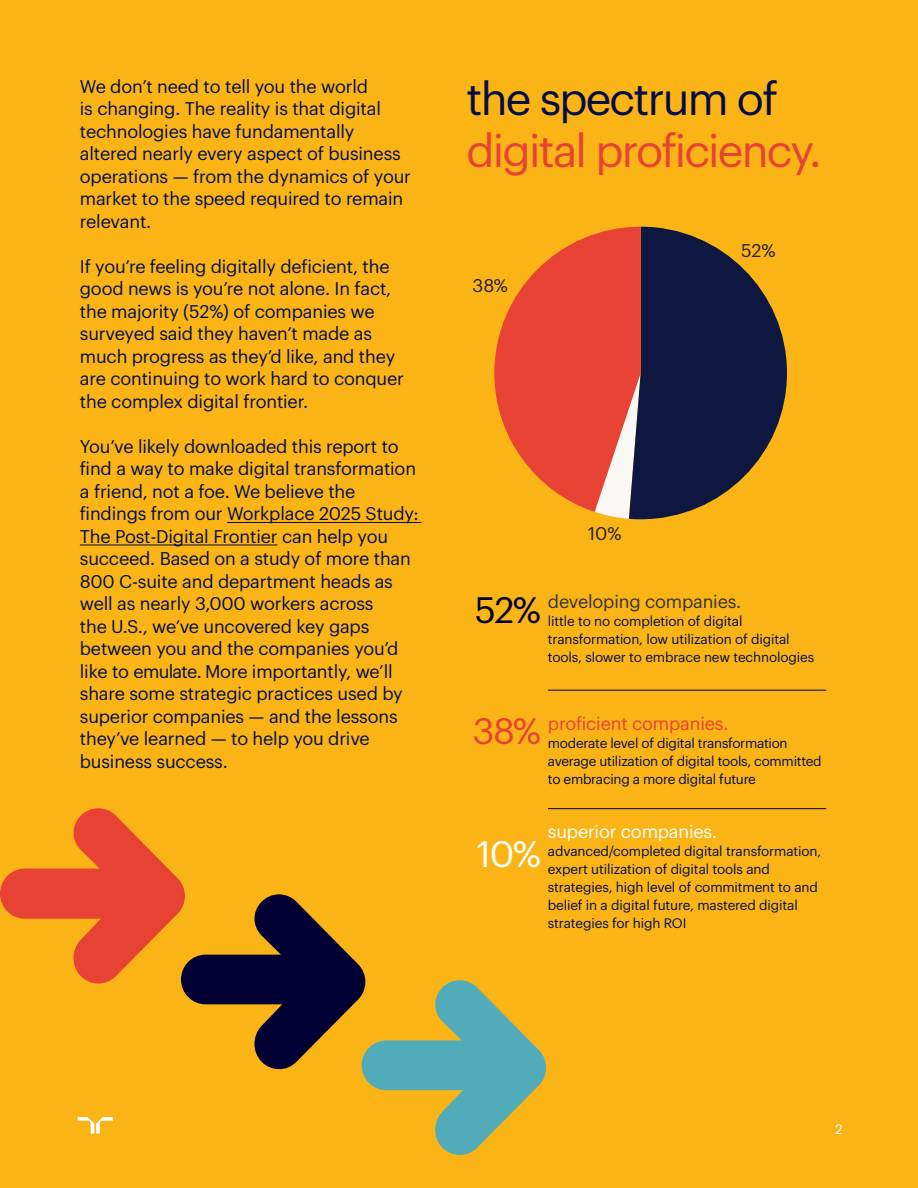
<style>
.page{position:relative;width:918px;height:1188px;background:#fbb416}
.page>*{position:absolute;margin:0;border:0;box-sizing:border-box;transform-origin:0 0}
.t1{font:45px/52.5px "Graphik";letter-spacing:-.04em;color:#e84235}
.t2{font:36px "Graphik";color:#003}
.t3{font:36px "Graphik";color:#e84235}
.t4{font:36px "Graphik";color:#fff}
.t5{font:18px/22.5px "Graphik";letter-spacing:-.01em;color:#030e49}
.t6{font:18px "Graphik";letter-spacing:-.01em;color:#333}
.t7{font:18px "Graphik";letter-spacing:-.01em;color:#e84235}
.t8{font:18px "Graphik";letter-spacing:-.01em;color:#fff}
.t9{font:18px "Graphik";color:#231f20}
.t10{font:13.5px/18px "Graphik";letter-spacing:-.01em;color:#030e49}
.t11{font:13.5px "Graphik";color:#fff}
.s1{color:#030e49}
</style>
<div class="page">
<hr style="left:227px;top:522px;width:195px;height:1px;background:#030e49">
<hr style="left:80px;top:545px;width:197px;height:1px;background:#030e49">
<svg style="left:0;top:808px;width:546px;height:347px"></svg>
<svg style="left:641px;top:227px;width:146px;height:292px;fill:#0e173f"></svg>
<svg style="left:494px;top:227px;width:147px;height:292px"></svg>
<hr style="left:548px;top:690px;width:278px;height:1px;background:#003">
<hr style="left:548px;top:808px;width:278px;height:1px;background:#003">
<p class="t5" style="left:80px;top:73px;width:333px">We don’t need to tell you the world<br>is changing. The reality is that digital technologies have fundamentally altered nearly every aspect of business operations — from the dynamics of your market to the speed required to remain relevant.</p>
<p class="t5" style="left:80px;top:253px;width:326px">If you’re feeling digitally deficient, the good news is you’re not alone. In fact, the majority (52%) of companies we surveyed said they haven’t made as much progress as they’d like, and they are continuing to work hard to conquer the complex digital frontier.</p>
<p class="t5" style="left:80px;top:433px;width:340px">You’ve likely downloaded this report to find a way to make digital transformation a friend, not a foe. We believe the findings from our Workplace 2025 Study:<br>The Post-Digital Frontier can help you succeed. Based on a study of more than 800 C-suite and department heads as well as nearly 3,000 workers across<br>the U.S., we’ve uncovered key gaps between you and the companies you’d like to emulate. More importantly, we’ll share some strategic practices used by superior companies — and the lessons they’ve learned — to help you drive business success.</p>
<p class="t1" style="left:466px;top:68px;width:357px"><span class="s1">the spectrum of </span>digital proficiency.</p>
<p class="t9" style="left:472px;top:272px;width:37px">38%</p>
<p class="t9" style="left:741px;top:237px;width:36px">52%</p>
<p class="t9" style="left:588px;top:520px;width:35px">10%</p>
<p class="t2" style="left:475px;top:583px;width:68px">52%</p>
<p class="t6" style="left:548px;top:588px;width:195px">developing companies.</p>
<p class="t10" style="left:548px;top:611px;width:268px">little to no completion of digital transformation, low utilization of digital tools, slower to embrace new technologies</p>
<p class="t3" style="left:473px;top:704px;width:70px">38%</p>
<p class="t4" style="left:477px;top:827px;width:66px">10%</p>
<p class="t7" style="left:548px;top:710px;width:182px">proficient companies.</p>
<p class="t10" style="left:548px;top:733px;width:275px">moderate level of digital transformation average utilization of digital tools, committed to embracing a more digital future</p>
<p class="t8" style="left:548px;top:818px;width:171px">superior companies.</p>
<p class="t10" style="left:548px;top:841px;width:275px">advanced/completed digital transformation, expert utilization of digital tools and strategies, high level of commitment to and belief in a digital future, mastered digital strategies for high ROI</p>
<p class="t11" style="left:835px;top:1119px;width:9px">2</p>
</div>
